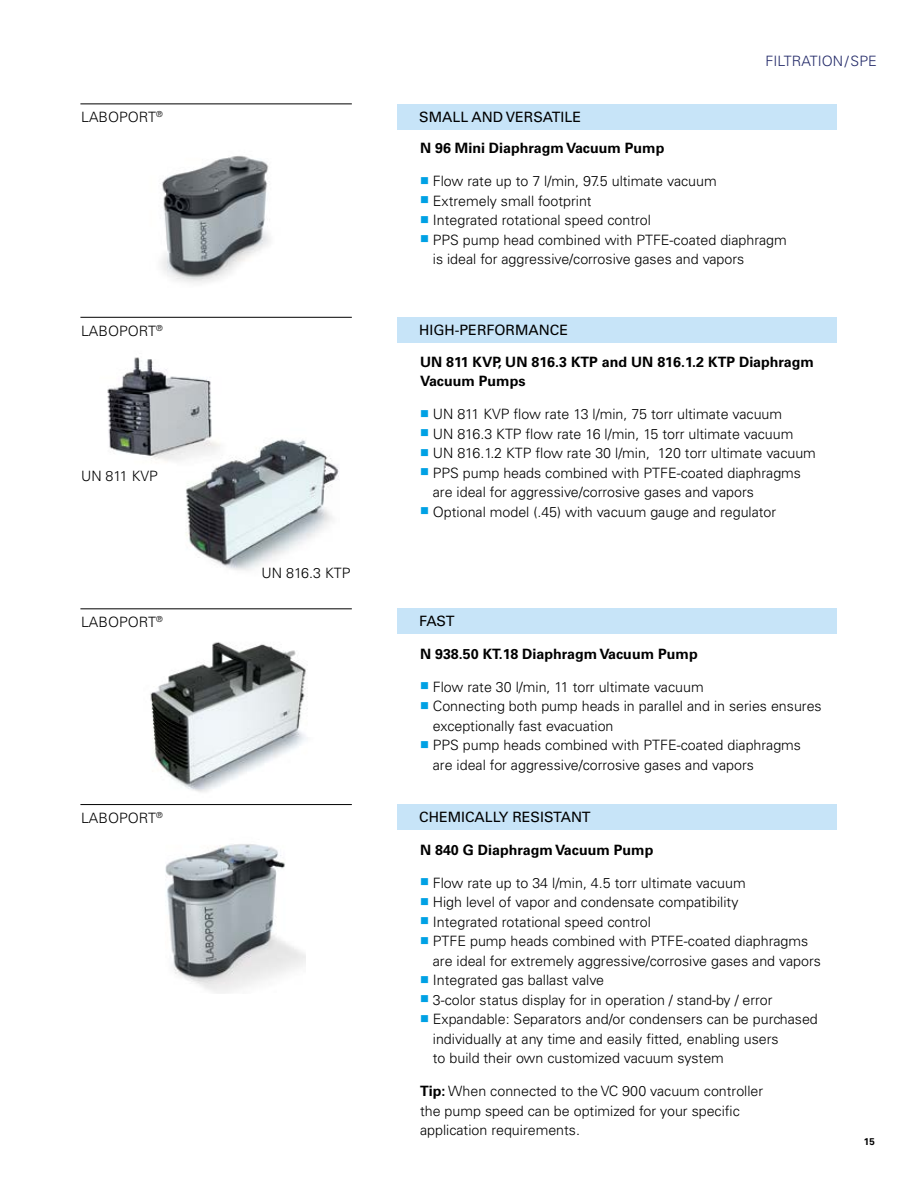
<style>
.page{position:relative;width:918px;height:1188px;background:#fff}
.page>*{position:absolute;margin:0;border:0;box-sizing:border-box;transform-origin:0 0}
.t1{font:300 14.25px/19.5px "Univers LT Std";color:#000}
.t2{font:700 14.25px/19.5px "Univers LT Std";color:#000}
.t3{font:14.25px "Univers LT Std";color:#000}
.t4{font:300 14.25px "Univers LT Std";color:#222968}
.t5{font:700 9.75px "Univers LT Std";color:#000}
.s1{color:#00a1e4}
.s2{font-weight:700}
</style>
<div class="page">
<img style="left:161px;top:156px;width:109px;height:127px">
<img style="left:107px;top:357px;width:232px;height:214px">
<img style="left:150px;top:642px;width:158px;height:150px">
<img style="left:165px;top:844px;width:140px;height:149px">
<div style="left:398px;top:104px;width:439px;height:26px;background:#c7e4f8"></div>
<div style="left:398px;top:608px;width:439px;height:26px;background:#c7e4f8"></div>
<div style="left:398px;top:804px;width:439px;height:26px;background:#c7e4f8"></div>
<hr style="left:80px;top:104px;width:272px;height:1px;background:#000">
<hr style="left:80px;top:317px;width:272px;height:1px;background:#000">
<hr style="left:80px;top:804px;width:272px;height:1px;background:#000">
<hr style="left:80px;top:608px;width:272px;height:1px;background:#000">
<div style="left:398px;top:317px;width:439px;height:25px;background:#c7e4f8"></div>
<p class="t4" style="left:766px;top:53px;width:113px">FILTRATION/SPE</p>
<p class="t1" style="left:81px;top:107px;width:83px">LABOPORT<sup>®</sup></p>
<p class="t3" style="left:419px;top:109px;width:163px">SMALL AND VERSATILE</p>
<p class="t2" style="left:420px;top:138px;width:246px">N 96 Mini Diaphragm Vacuum Pump</p>
<p class="t1" style="left:420px;top:171px;width:298px"><span class="s1">■</span> Flow rate up to 7 l/min, 97.5 ultimate vacuum</p>
<p class="t1" style="left:420px;top:191px;width:173px"><span class="s1">■</span> Extremely small footprint</p>
<p class="t1" style="left:420px;top:210px;width:232px"><span class="s1">■</span> Integrated rotational speed control</p>
<p class="t1" style="left:433px;top:230px;width:355px;text-indent:-13px"><span class="s1">■</span> PPS pump head combined with PTFE-coated diaphragm is ideal for aggressive/corrosive gases and vapors</p>
<p class="t1" style="left:81px;top:321px;width:83px">LABOPORT<sup>®</sup></p>
<p class="t3" style="left:419px;top:321px;width:150px">HIGH-PERFORMANCE</p>
<p class="t1" style="left:81px;top:466px;width:78px">UN 811 KVP</p>
<p class="t2" style="left:420px;top:352px;width:395px">UN 811 KVP, UN 816.3 KTP and UN 816.1.2 KTP Diaphragm<br>Vacuum Pumps</p>
<p class="t1" style="left:420px;top:404px;width:364px"><span class="s1">■</span> UN 811 KVP flow rate 13 l/min, 75 torr ultimate vacuum</p>
<p class="t1" style="left:420px;top:424px;width:375px"><span class="s1">■</span> UN 816.3 KTP flow rate 16 l/min, 15 torr ultimate vacuum</p>
<p class="t1" style="left:420px;top:443px;width:397px"><span class="s1">■</span> UN 816.1.2 KTP flow rate 30 l/min, 120 torr ultimate vacuum</p>
<p class="t1" style="left:433px;top:463px;width:370px;text-indent:-13px"><span class="s1">■</span> PPS pump heads combined with PTFE-coated diaphragms are ideal for aggressive/corrosive gases and vapors</p>
<p class="t1" style="left:420px;top:502px;width:358px"><span class="s1">■</span> Optional model (.45) with vacuum gauge and regulator</p>
<p class="t1" style="left:262px;top:563px;width:90px">UN 816.3 KTP</p>
<p class="t1" style="left:81px;top:612px;width:83px">LABOPORT<sup>®</sup></p>
<p class="t3" style="left:419px;top:613px;width:37px">FAST</p>
<p class="t2" style="left:420px;top:644px;width:279px">N 938.50 KT.18 Diaphragm Vacuum Pump</p>
<p class="t1" style="left:420px;top:677px;width:285px"><span class="s1">■</span> Flow rate 30 l/min, 11 torr ultimate vacuum</p>
<p class="t1" style="left:433px;top:697px;width:390px;text-indent:-13px"><span class="s1">■</span> Connecting both pump heads in parallel and in series ensures exceptionally fast evacuation</p>
<p class="t1" style="left:433px;top:736px;width:370px;text-indent:-13px"><span class="s1">■</span> PPS pump heads combined with PTFE-coated diaphragms are ideal for aggressive/corrosive gases and vapors</p>
<p class="t1" style="left:81px;top:808px;width:83px">LABOPORT<sup>®</sup></p>
<p class="t3" style="left:419px;top:809px;width:173px">CHEMICALLY RESISTANT</p>
<p class="t2" style="left:420px;top:840px;width:235px">N 840 G Diaphragm Vacuum Pump</p>
<p class="t1" style="left:420px;top:873px;width:327px"><span class="s1">■</span> Flow rate up to 34 l/min, 4.5 torr ultimate vacuum</p>
<p class="t1" style="left:420px;top:892px;width:320px"><span class="s1">■</span> High level of vapor and condensate compatibility</p>
<p class="t1" style="left:420px;top:912px;width:232px"><span class="s1">■</span> Integrated rotational speed control</p>
<p class="t1" style="left:433px;top:931px;width:390px;text-indent:-13px"><span class="s1">■</span> PTFE pump heads combined with PTFE-coated diaphragms are ideal for extremely aggressive/corrosive gases and vapors</p>
<p class="t1" style="left:420px;top:970px;width:186px"><span class="s1">■</span> Integrated gas ballast valve</p>
<p class="t1" style="left:420px;top:990px;width:354px"><span class="s1">■</span> 3-color status display for in operation / stand-by / error</p>
<p class="t1" style="left:433px;top:1009px;width:386px;text-indent:-13px"><span class="s1">■</span> Expandable: Separators and/or condensers can be purchased individually at any time and easily fitted, enabling users<br>to build their own customized vacuum system</p>
<p class="t1" style="left:420px;top:1081px;width:345px"><span class="s2">Tip:</span> When connected to the VC 900 vacuum controller the pump speed can be optimized for your specific application requirements.</p>
<p class="t5" style="left:864px;top:1136px;width:12px">15</p>
</div>
